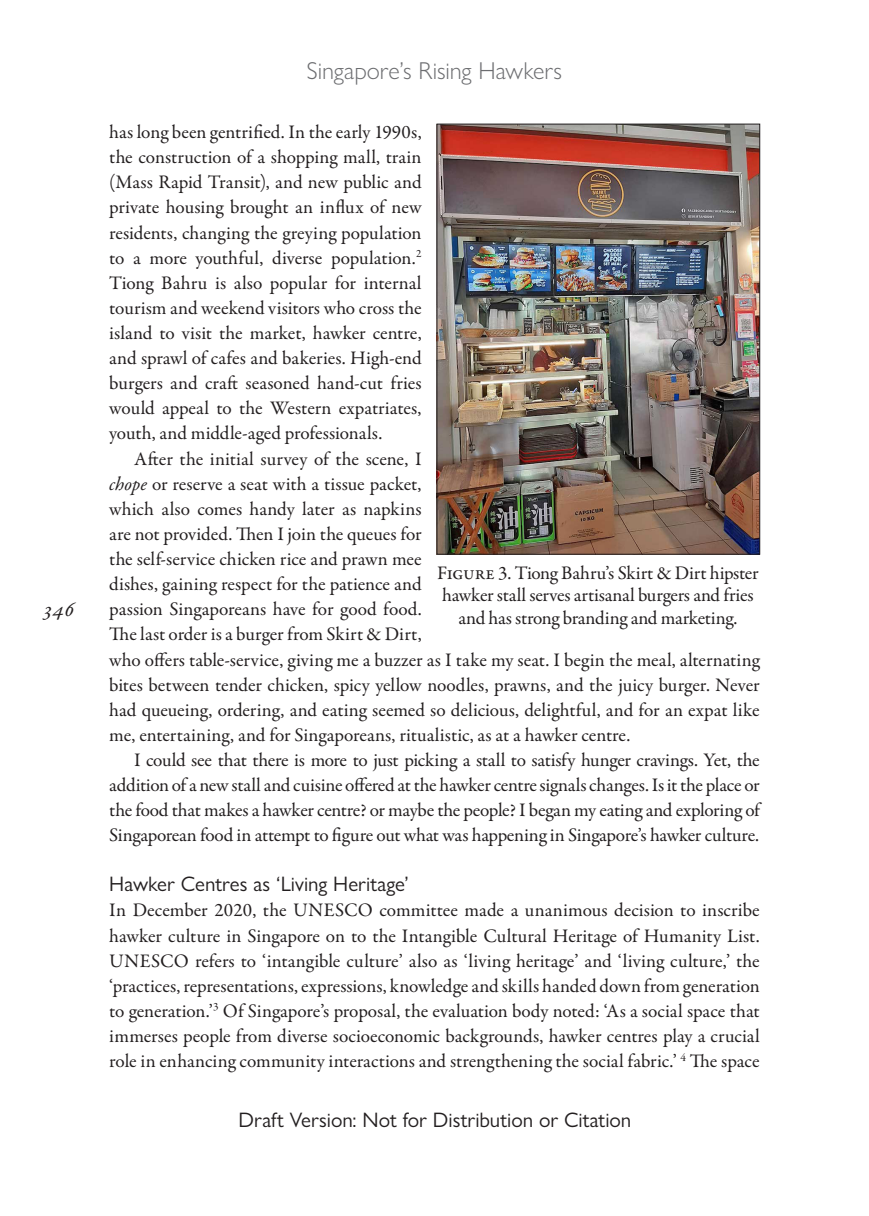
<style>
.page{position:relative;width:869px;height:1216px;background:#fff}
.page>*{position:absolute;margin:0;border:0;box-sizing:border-box;transform-origin:0 0}
.t1{font:300 24.5px "Gill Sans Nova";color:#6c6d70}
.t2{font:italic 22.75px "Garamond Premr Pro";color:#231f20}
.Sub-Heading{font:21px "Gill Sans Nova";color:#231f20}
.Other_Paragraphs{font:19.25px/25px "Garamond Premr Pro";letter-spacing:-.01em;color:#231f20;text-align:justify}
.First_Paragraph{font:19.25px/25px "Garamond Premr Pro";color:#231f20;text-align:justify}
.s1{font-style:italic}
</style>
<div class="page">
<img style="left:438px;top:126px;width:319px;height:426px">
<div style="left:436px;top:124px;width:323px;height:430px;border:1px solid #231f20"></div>
<p class="t2" style="left:44px;top:594px;width:32px">346</p>
<p class="t1" style="left:307px;top:56px;width:256px">Singapore’s Rising Hawkers</p>
<p class="Other_Paragraphs" style="left:109px;top:120px;width:314px">has long been gentrified. In the early 1990s, the construction of a shopping mall, train (Mass Rapid Transit), and new public and private housing brought an influx of new residents, changing the greying population to a more youthful, diverse population.<sup>2<br></sup>Tiong Bahru is also popular for internal tourism and weekend visitors who cross the island to visit the market, hawker centre, and sprawl of cafes and bakeries. High-end burgers and craft seasoned hand-cut fries would appeal to the Western expatriates, youth, and middle-aged professionals.</p>
<p class="Other_Paragraphs" style="left:109px;top:446px;width:652px;text-align:left;text-indent:25px">After the initial survey of the scene, I<br><span class="s1">chope</span> or reserve a seat with a tissue packet,<br>which also comes handy later as napkins<br>are not provided. Then I join the queues for<br>the self-service chicken rice and prawn mee<br>dishes, gaining respect for the patience and<br>passion Singaporeans have for good food.<br>The last order is a burger from Skirt &amp; Dirt,<br>who offers table-service, giving me a buzzer as I take my seat. I begin the meal, alternating bites between tender chicken, spicy yellow noodles, prawns, and the juicy burger. Never had queueing, ordering, and eating seemed so delicious, delightful, and for an expat like me, entertaining, and for Singaporeans, ritualistic, as at a hawker centre.</p>
<p class="Other_Paragraphs" style="left:109px;top:747px;width:651px;text-indent:25px">I could see that there is more to just picking a stall to satisfy hunger cravings. Yet, the addition of a new stall and cuisine offered at the hawker centre signals changes. Is it the place or the food that makes a hawker centre? or maybe the people? I began my eating and exploring of Singaporean food in attempt to figure out what was happening in Singapore’s hawker culture.</p>
<p class="Sub-Heading" style="left:109px;top:871px;width:301px">Hawker Centres as ‘Living Heritage’</p>
<p class="First_Paragraph" style="left:109px;top:898px;width:651px">In December 2020, the UNESCO committee made a unanimous decision to inscribe hawker culture in Singapore on to the Intangible Cultural Heritage of Humanity List.<br>UNESCO refers to ‘intangible culture’ also as ‘living heritage’ and ‘living culture,’ the ‘practices, representations, expressions, knowledge and skills handed down from generation to generation.’<sup>3</sup> Of Singapore’s proposal, the evaluation body noted: ‘As a social space that immerses people from diverse socioeconomic backgrounds, hawker centres play a crucial role in enhancing community interactions and strengthening the social fabric.’ <sup>4</sup> The space</p>
<p class="Other_Paragraphs" style="left:437px;top:561px;width:323px;line-height:22.8px;text-align:center">Figure 3. Tiong Bahru’s Skirt &amp; Dirt hipster hawker stall serves artisanal burgers and fries and has strong branding and marketing.</p>
<p class="Sub-Heading" style="left:238px;top:1107px;width:394px">Draft Version: Not for Distribution or Citation</p>
</div>
